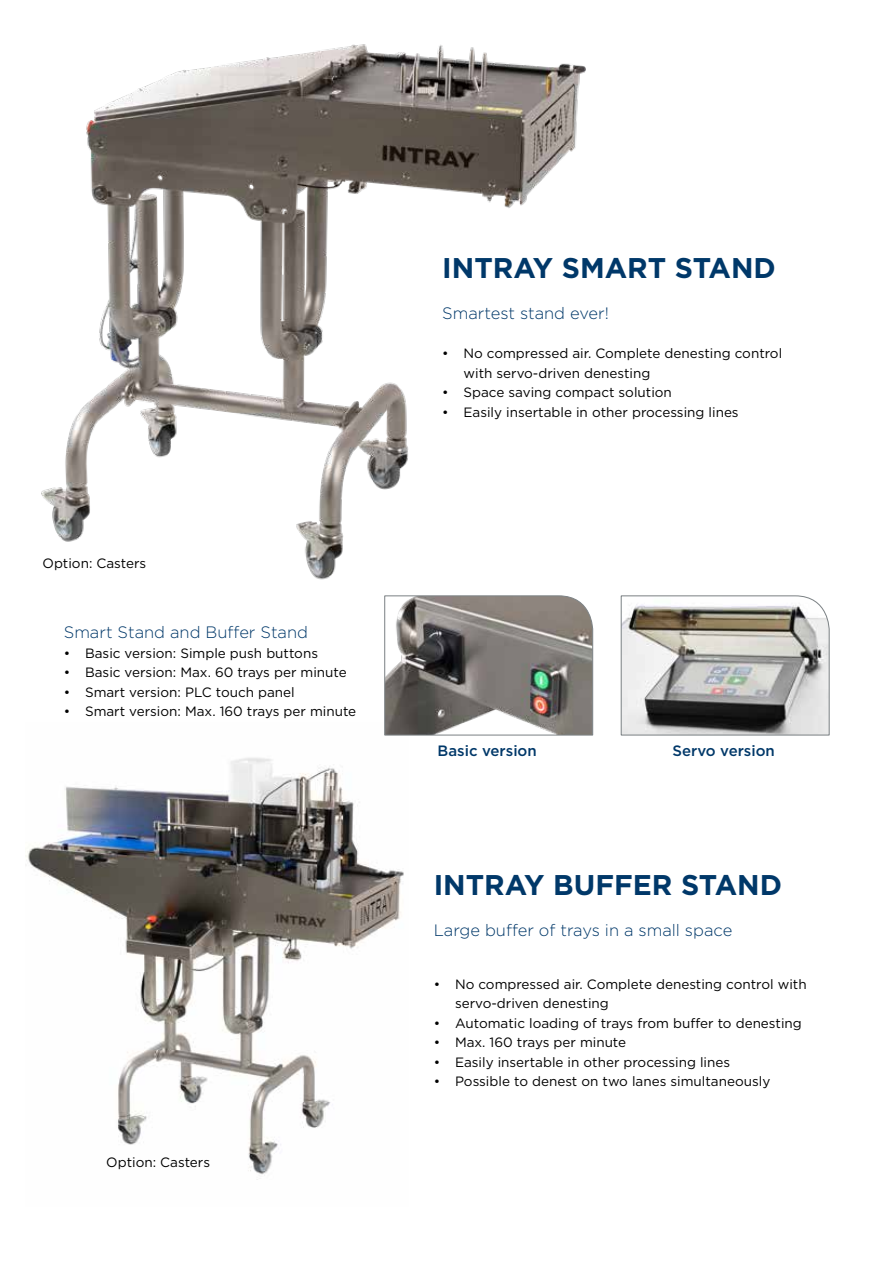
<style>
.page{position:relative;width:893px;height:1263px;background:#fff}
.page>*{position:absolute;margin:0;border:0;box-sizing:border-box;transform-origin:0 0}
.t1{font:700 28.5px "Gotham";color:#003869}
.t2{font:300 16.5px "Gotham";color:#003869}
.t3{font:500 15px "Gotham";color:#003869}
.t4{font:13.5px/19.5px "Gotham";color:#000}
</style>
<div class="page">
<img style="left:41px;top:44px;width:545px;height:536px">
<img style="left:26px;top:758px;width:378px;height:422px">
<svg style="left:620px;top:595px;width:210px;height:141px;background:#acaba7"></svg>
<svg style="left:384px;top:595px;width:210px;height:141px;background:#84817d"></svg>
<p class="t4" style="left:43px;top:553px;width:105px">Option: Casters</p>
<p class="t2" style="left:64px;top:622px;width:246px">Smart Stand and Buffer Stand</p>
<p class="t4" style="left:64px;top:643px;width:256px">• Basic version: Simple push buttons</p>
<p class="t4" style="left:64px;top:662px;width:284px">• Basic version: Max. 60 trays per minute</p>
<p class="t4" style="left:64px;top:682px;width:233px">• Smart version: PLC touch panel</p>
<p class="t4" style="left:64px;top:701px;width:294px">• Smart version: Max. 160 trays per minute</p>
<p class="t4" style="left:106px;top:1152px;width:105px">Option: Casters</p>
<h1 class="t1" style="left:442px;top:249px;width:335px">INTRAY SMART STAND</h1>
<p class="t2" style="left:442px;top:303px;width:168px">Smartest stand ever!</p>
<p class="t4" style="left:463px;top:343px;width:320px;text-indent:-21px">• No compressed air. Complete denesting control with servo-driven denesting</p>
<p class="t4" style="left:442px;top:382px;width:231px">• Space saving compact solution</p>
<p class="t4" style="left:442px;top:402px;width:298px">• Easily insertable in other processing lines</p>
<p class="t3" style="left:438px;top:741px;width:101px">Basic version</p>
<p class="t3" style="left:672px;top:741px;width:104px">Servo version</p>
<h1 class="t1" style="left:434px;top:865px;width:350px">INTRAY BUFFER STAND</h1>
<p class="t2" style="left:434px;top:919px;width:300px">Large buffer of trays in a small space</p>
<p class="t4" style="left:455px;top:974px;width:353px;text-indent:-21px">• No compressed air. Complete denesting control with servo-driven denesting</p>
<p class="t4" style="left:434px;top:1013px;width:370px">• Automatic loading of trays from buffer to denesting</p>
<p class="t4" style="left:434px;top:1032px;width:194px">• Max. 160 trays per minute</p>
<p class="t4" style="left:434px;top:1052px;width:298px">• Easily insertable in other processing lines</p>
<p class="t4" style="left:434px;top:1071px;width:338px">• Possible to denest on two lanes simultaneously</p>
</div>
